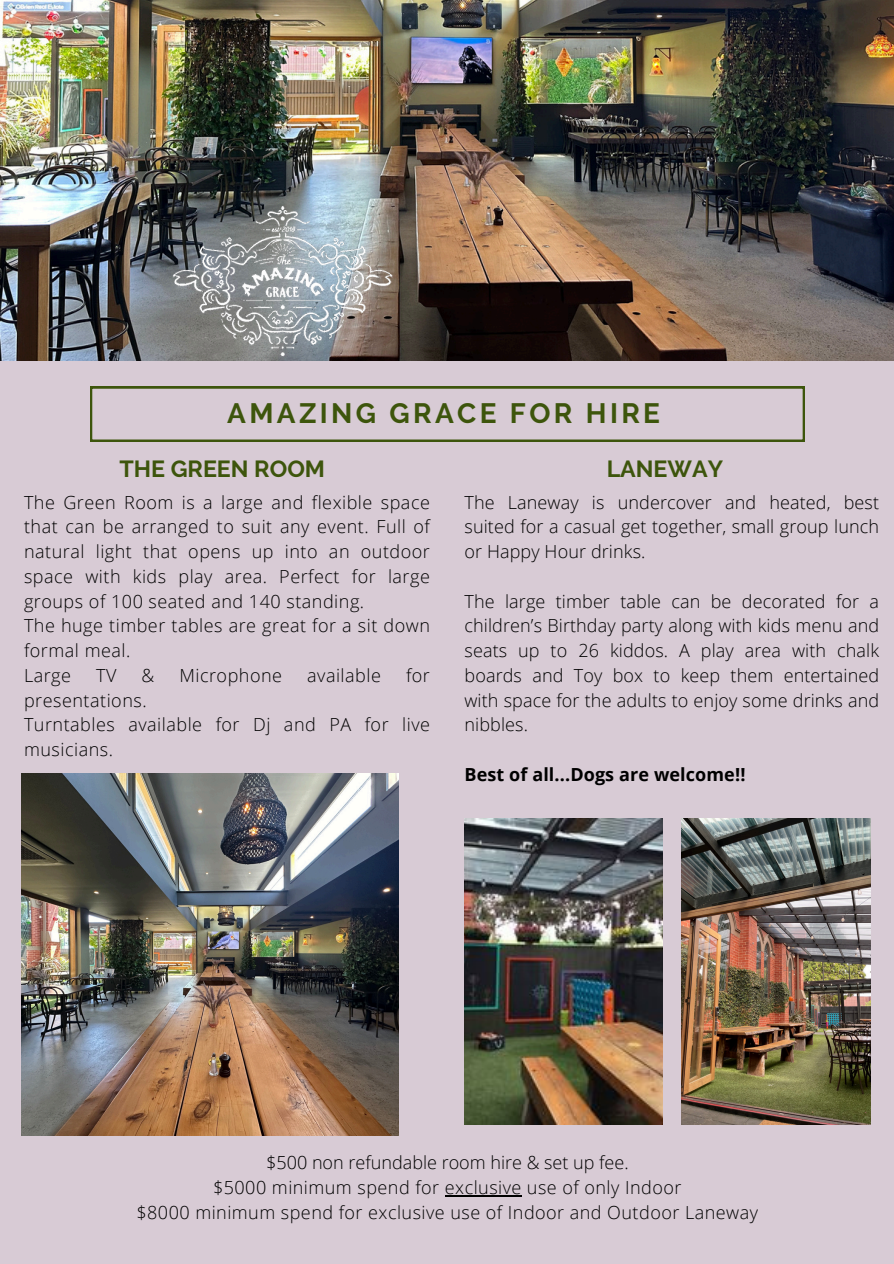
<style>
.page{position:relative;width:894px;height:1264px;background:#fff}
.page>*{position:absolute;margin:0;border:0;box-sizing:border-box;transform-origin:0 0}
.t1{font:700 27.9px "Raleway";letter-spacing:.12em;color:#3d550c}
.t2{font:700 23.25px "Raleway";color:#3d550c}
.t3{font:300 18px/24.8px "Open Sans";letter-spacing:.025em;color:#000;text-align:justify}
.t4{font:300 18px "Open Sans";color:#000}
.t5{font:700 18px "Open Sans";letter-spacing:.005em;color:#000}
</style>
<div class="page">
<div style="left:0;top:0;width:893px;height:1263px;background:#d8cbd5"></div>
<img style="left:22px;top:773px;width:377px;height:362px">
<svg style="left:90px;top:386px;width:714px;height:55px"></svg>
<img style="left:1px;top:0;width:892px;height:360px">
<img style="left:464px;top:818px;width:198px;height:306px">
<img style="left:681px;top:818px;width:189px;height:306px">
<img style="left:165px;top:164px;width:234px;height:234px">
<hr style="left:445px;top:1194px;width:76px;height:2px;background:#000">
<p class="t1" style="left:227px;top:397px;width:434px">AMAZING GRACE FOR HIRE</p>
<h3 class="t2" style="left:119px;top:454px;width:207px">THE GREEN ROOM</h3>
<p class="t2" style="left:606px;top:454px;width:118px">LANEWAY</p>
<p class="t3" style="left:24px;top:489px;width:407px">The Green Room is a large and flexible space that can be arranged to suit any event. Full of natural light that opens up into an outdoor space with kids play area. Perfect for large groups of 100 seated and 140 standing.</p>
<p class="t3" style="left:24px;top:613px;width:407px">The huge timber tables are great for a sit down formal meal.</p>
<p class="t3" style="left:24px;top:662px;width:49px">Large</p>
<p class="t3" style="left:96px;top:662px;width:22px">TV</p>
<p class="t3" style="left:141px;top:662px;width:14px">&amp;</p>
<p class="t3" style="left:179px;top:662px;width:104px">Microphone</p>
<p class="t3" style="left:307px;top:662px;width:75px">available</p>
<p class="t3" style="left:406px;top:662px;width:25px">for</p>
<p class="t3" style="left:24px;top:687px;width:124px">presentations.</p>
<p class="t3" style="left:24px;top:712px;width:407px">Turntables available for Dj and PA for live musicians.</p>
<p class="t3" style="left:464px;top:489px;width:416px">The Laneway is undercover and heated, best suited for a casual get together, small group lunch or Happy Hour drinks.</p>
<p class="t3" style="left:464px;top:588px;width:416px">The large timber table can be decorated for a children’s Birthday party along with kids menu and seats up to 26 kiddos. A play area with chalk boards and Toy box to keep them entertained with space for the adults to enjoy some drinks and nibbles.</p>
<p class="t5" style="left:464px;top:761px;width:282px">Best of all...Dogs are welcome!!</p>
<p class="t4" style="left:266px;top:1149px;width:364px">$500 non refundable room hire &amp; set up fee.</p>
<p class="t3" style="left:213px;top:1174px;width:469px">$5000 minimum spend for exclusive use of only Indoor</p>
<p class="t3" style="left:136px;top:1199px;width:622px">$8000 minimum spend for exclusive use of Indoor and Outdoor Laneway</p>
</div>
